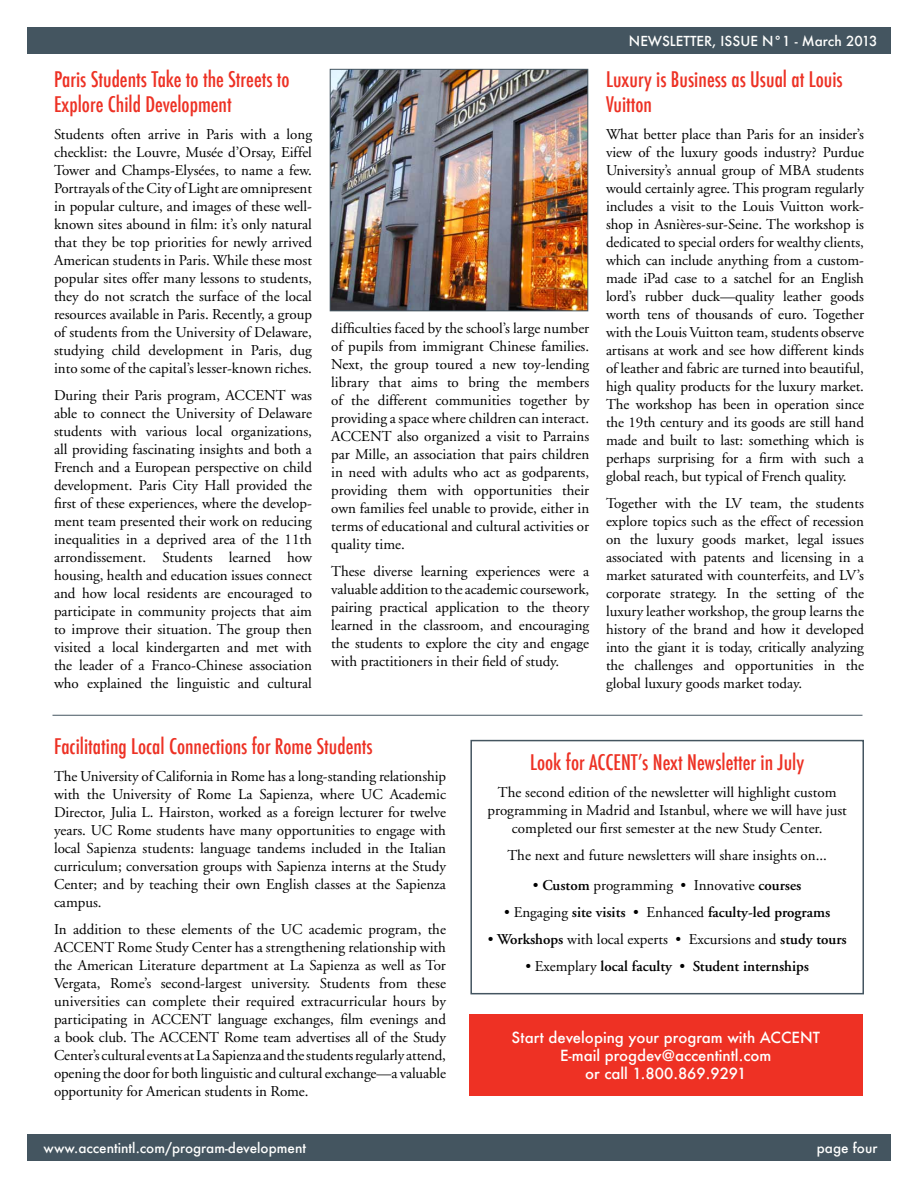
<style>
.page{position:relative;width:918px;height:1188px;background:#fff}
.page>*{position:absolute;margin:0;border:0;box-sizing:border-box;transform-origin:0 0}
.t1{font:500 condensed 21px/25.2px "Futura";color:#ed3124}
.t2{font:15px/18px "Adobe Garamond";color:#000;text-align:justify}
.t3{font:600 15px "Adobe Garamond";color:#000}
.t4{font:500 15px/18px "Futura";color:#fffffe;text-align:center}
.t5{font:500 13.5px "Futura";color:#fffffe}
.s1{font-weight:600}
.s2{font-weight:400}
</style>
<div class="page">
<div style="left:27px;top:1134px;width:864px;height:27px;background:#445560"></div>
<div style="left:27px;top:27px;width:864px;height:27px;background:#445560"></div>
<hr style="left:52px;top:715px;width:810px;height:1px;background:#445560">
<img style="left:332px;top:71px;width:254px;height:238px">
<div style="left:330px;top:69px;width:258px;height:242px;border:1px solid #445560"></div>
<div style="left:469px;top:1014px;width:393px;height:81px;background:#ee3124"></div>
<div style="left:470px;top:740px;width:394px;height:254px;border:2px solid #445560"></div>
<h1 class="t1" style="left:54px;top:66px;width:237px">Paris Students Take to the Streets to<br>Explore Child Development</h1>
<p class="t2" style="left:54px;top:125px;width:260px">Students often arrive in Paris with a long checklist: the Louvre, Musée d’Orsay, Eiffel Tower and Champs-Elysées, to name a few.<br>Portrayals of the City of Light are omnipresent in popular culture, and images of these well&shy;known sites abound in film: it’s only natural that they be top priorities for newly arrived American students in Paris. While these most popular sites offer many lessons to students, they do not scratch the surface of the local resources available in Paris. Recently, a group of students from the University of Delaware, studying child development in Paris, dug into some of the capital’s lesser-known riches.</p>
<p class="t2" style="left:54px;top:386px;width:260px">During their Paris program, ACCENT was able to connect the University of Delaware students with various local organizations, all providing fascinating insights and both a French and a European perspective on child development. Paris City Hall provided the first of these experiences, where the develop&shy;ment team presented their work on reducing inequalities in a deprived area of the 11th arrondissement. Students learned how housing, health and education issues connect and how local residents are encouraged to participate in community projects that aim to improve their situation. The group then visited a local kindergarten and met with the leader of a Franco-Chinese association who explained the linguistic and cultural</p>
<p class="t2" style="left:331px;top:319px;width:260px">difficulties faced by the school’s large number of pupils from immigrant Chinese families.<br>Next, the group toured a new toy-lending library that aims to bring the members of the different communities together by providing a space where children can interact.<br>ACCENT also organized a visit to Parrains par Mille, an association that pairs children in need with adults who act as godparents, providing them with opportunities their own families feel unable to provide, either in terms of educational and cultural activities or quality time.</p>
<p class="t2" style="left:331px;top:562px;width:260px">These diverse learning experiences were a valuable addition to the academic coursework, pairing practical application to the theory learned in the classroom, and encouraging the students to explore the city and engage with practitioners in their field of study.</p>
<p class="t5" style="left:629px;top:32px;width:250px">NEWSLETTER, ISSUE N°1 - March 2013</p>
<h1 class="t1" style="left:606px;top:66px;width:238px">Luxury is Business as Usual at Louis<br>Vuitton</h1>
<p class="t2" style="left:606px;top:125px;width:260px">What better place than Paris for an insider’s view of the luxury goods industry? Purdue University’s annual group of MBA students would certainly agree. This program regularly includes a visit to the Louis Vuitton work&shy;shop in Asnières-sur-Seine. The workshop is dedicated to special orders for wealthy clients, which can include anything from a custom&shy;made iPad case to a satchel for an English lord’s rubber duck—quality leather goods worth tens of thousands of euro. Together with the Louis Vuitton team, students observe artisans at work and see how different kinds of leather and fabric are turned into beautiful, high quality products for the luxury market.<br>The workshop has been in operation since the 19th century and its goods are still hand made and built to last: something which is perhaps surprising for a firm with such a global reach, but typical of French quality.</p>
<p class="t2" style="left:606px;top:494px;width:260px">Together with the LV team, the students explore topics such as the effect of recession on the luxury goods market, legal issues associated with patents and licensing in a market saturated with counterfeits, and LV’s corporate strategy. In the setting of the luxury leather workshop, the group learns the history of the brand and how it developed into the giant it is today, critically analyzing the challenges and opportunities in the global luxury goods market today.</p>
<h1 class="t1" style="left:54px;top:734px;width:320px">Facilitating Local Connections for Rome Students</h1>
<p class="t2" style="left:54px;top:768px;width:394px">The University of California in Rome has a long-standing relationship with the University of Rome La Sapienza, where UC Academic Director, Julia L. Hairston, worked as a foreign lecturer for twelve years. UC Rome students have many opportunities to engage with local Sapienza students: language tandems included in the Italian curriculum; conversation groups with Sapienza interns at the Study Center; and by teaching their own English classes at the Sapienza campus.</p>
<p class="t2" style="left:54px;top:921px;width:394px">In addition to these elements of the UC academic program, the ACCENT Rome Study Center has a strengthening relationship with the American Literature department at La Sapienza as well as Tor Vergata, Rome’s second-largest university. Students from these universities can complete their required extracurricular hours by participating in ACCENT language exchanges, film evenings and a book club. The ACCENT Rome team advertises all of the Study Center’s cultural events at La Sapienza and the students regularly attend, opening the door for both linguistic and cultural exchange—a valuable opportunity for American students in Rome.</p>
<h1 class="t1" style="left:530px;top:749px;width:276px">Look for ACCENT’s Next Newsletter in July</h1>
<p class="t2" style="left:488px;top:783px;width:361px;text-align:center">The second edition of the newsletter will highlight custom programming in Madrid and Istanbul, where we will have just completed our first semester at the new Study Center.</p>
<p class="t2" style="left:507px;top:846px;width:321px">The next and future newsletters will share insights on...</p>
<p class="t2" style="left:533px;top:877px;width:270px">• <span class="s1">Custom</span> programming • Innovative <span class="s1">courses</span></p>
<p class="t3" style="left:504px;top:904px;width:328px"><span class="s2">• Engaging</span> site visits <span class="s2">• Enhanced</span> faculty-led programs</p>
<p class="t2" style="left:488px;top:931px;width:361px">• <span class="s1">Workshops</span> with local experts • Excursions and <span class="s1">study tours</span></p>
<p class="t3" style="left:525px;top:958px;width:285px"><span class="s2">• Exemplary</span> local faculty <span class="s2">•</span> Student internships</p>
<p class="t4" style="left:512px;top:1028px;width:310px">Start developing your program with ACCENT<br>E-mail progdev@accentintl.com<br>or call 1.800.869.9291</p>
<p class="t5" style="left:44px;top:1139px;width:264px">www.accentintl.com/program-development</p>
<p class="t5" style="left:817px;top:1139px;width:62px">page four</p>
</div>
